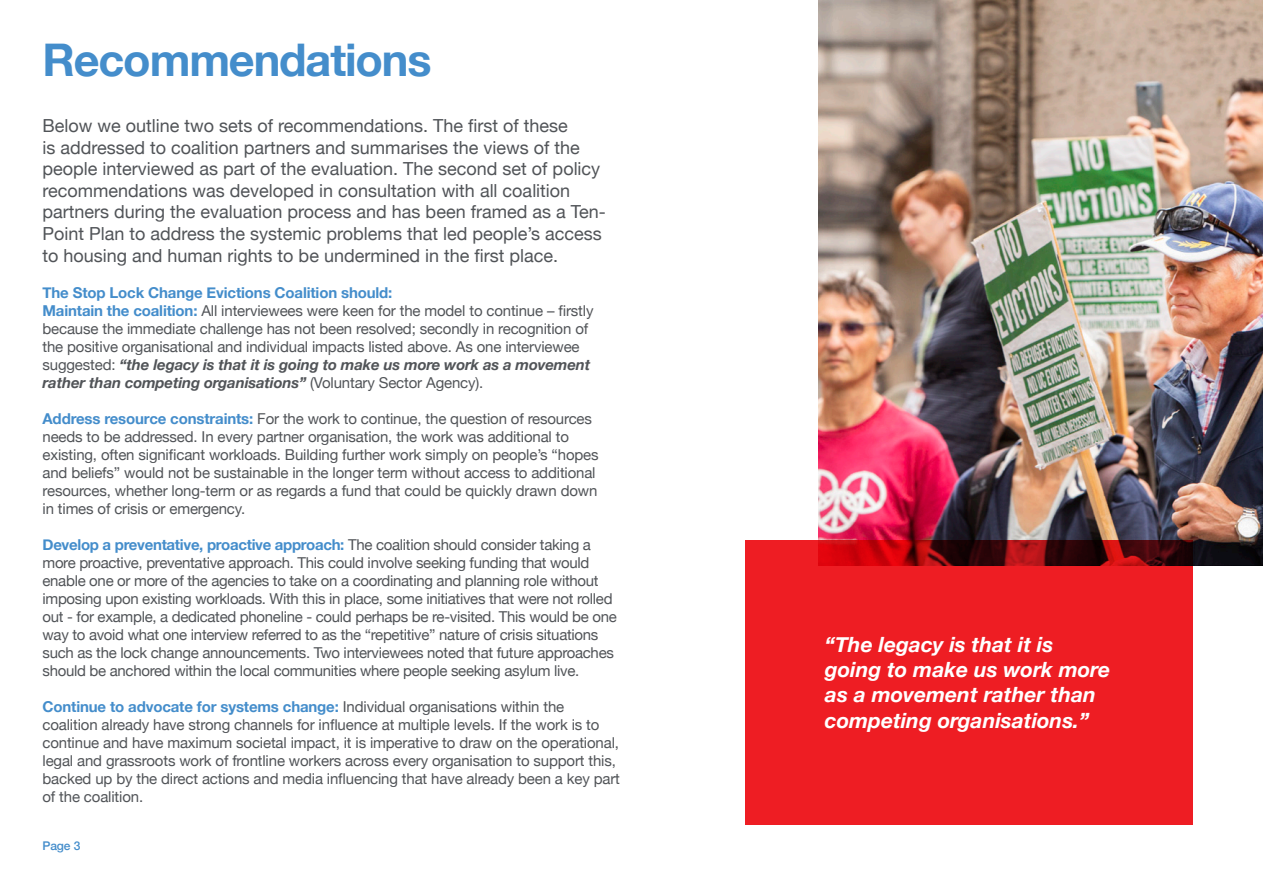
<style>
.page{position:relative;width:1263px;height:893px;background:#fff}
.page>*{position:absolute;margin:0;border:0;box-sizing:border-box;transform-origin:0 0}
.t1{font:700 45px "Helvetica Neue";letter-spacing:-.025em;color:#448dcb}
.t2{font:italic 700 21px/25.2px "Helvetica Neue";color:#fff}
.t3{font:18px/21.6px "Helvetica Neue";color:#515458}
.t4{font:15px/18px "Helvetica Neue";letter-spacing:-.01em;color:#515458}
.t5{font:700 15px "Helvetica Neue";letter-spacing:-.01em;color:#448dcb}
.t6{font:500 12px "Helvetica Neue";color:#448dcb}
.s1{font-weight:700;color:#448dcb}
.s2{font-weight:700;font-style:italic}
</style>
<div class="page">
<img style="left:819px;top:0;width:444px;height:566px">
<div style="left:745px;top:540px;width:448px;height:285px;background:#ee1d23"></div>
<p class="t1" style="left:43px;top:24px;width:391px">Recommendations</p>
<p class="t3" style="left:43px;top:116px;width:565px">Below we outline two sets of recommendations. The first of these<br>is addressed to coalition partners and summarises the views of the people interviewed as part of the evaluation. The second set of policy recommendations was developed in consultation with all coalition partners during the evaluation process and has been framed as a Ten-Point Plan to address the systemic problems that led people’s access to housing and human rights to be undermined in the first place.</p>
<p class="t5" style="left:43px;top:280px;width:351px">The Stop Lock Change Evictions Coalition should:</p>
<p class="t4" style="left:43px;top:302px;width:552px"><span class="s1">Maintain the coalition:</span> All interviewees were keen for the model to continue – firstly because the immediate challenge has not been resolved; secondly in recognition of the positive organisational and individual impacts listed above. As one interviewee suggested: <span class="s2">“the legacy is that it is going to make us more work as a movement rather than competing organisations”</span> (Voluntary Sector Agency).</p>
<p class="t4" style="left:43px;top:410px;width:558px"><span class="s1">Address resource constraints:</span> For the work to continue, the question of resources needs to be addressed. In every partner organisation, the work was additional to existing, often significant workloads. Building further work simply on people’s “hopes and beliefs” would not be sustainable in the longer term without access to additional resources, whether long-term or as regards a fund that could be quickly drawn down in times of crisis or emergency.</p>
<p class="t4" style="left:43px;top:536px;width:576px"><span class="s1">Develop a preventative, proactive approach:</span> The coalition should consider taking a more proactive, preventative approach. This could involve seeking funding that would enable one or more of the agencies to take on a coordinating and planning role without imposing upon existing workloads. With this in place, some initiatives that were not rolled out - for example, a dedicated phoneline - could perhaps be re-visited. This would be one way to avoid what one interview referred to as the “repetitive” nature of crisis situations such as the lock change announcements. Two interviewees noted that future approaches should be anchored within the local communities where people seeking asylum live.</p>
<p class="t4" style="left:43px;top:698px;width:579px"><span class="s1">Continue to advocate for systems change:</span> Individual organisations within the coalition already have strong channels for influence at multiple levels. If the work is to continue and have maximum societal impact, it is imperative to draw on the operational, legal and grassroots work of frontline workers across every organisation to support this, backed up by the direct actions and media influencing that have already been a key part of the coalition.</p>
<p class="t6" style="left:43px;top:836px;width:39px">Page 3</p>
<p class="t2" style="left:825px;top:632px;width:287px">“The legacy is that it is going to make us work more as a movement rather than competing organisations.”</p>
</div>
